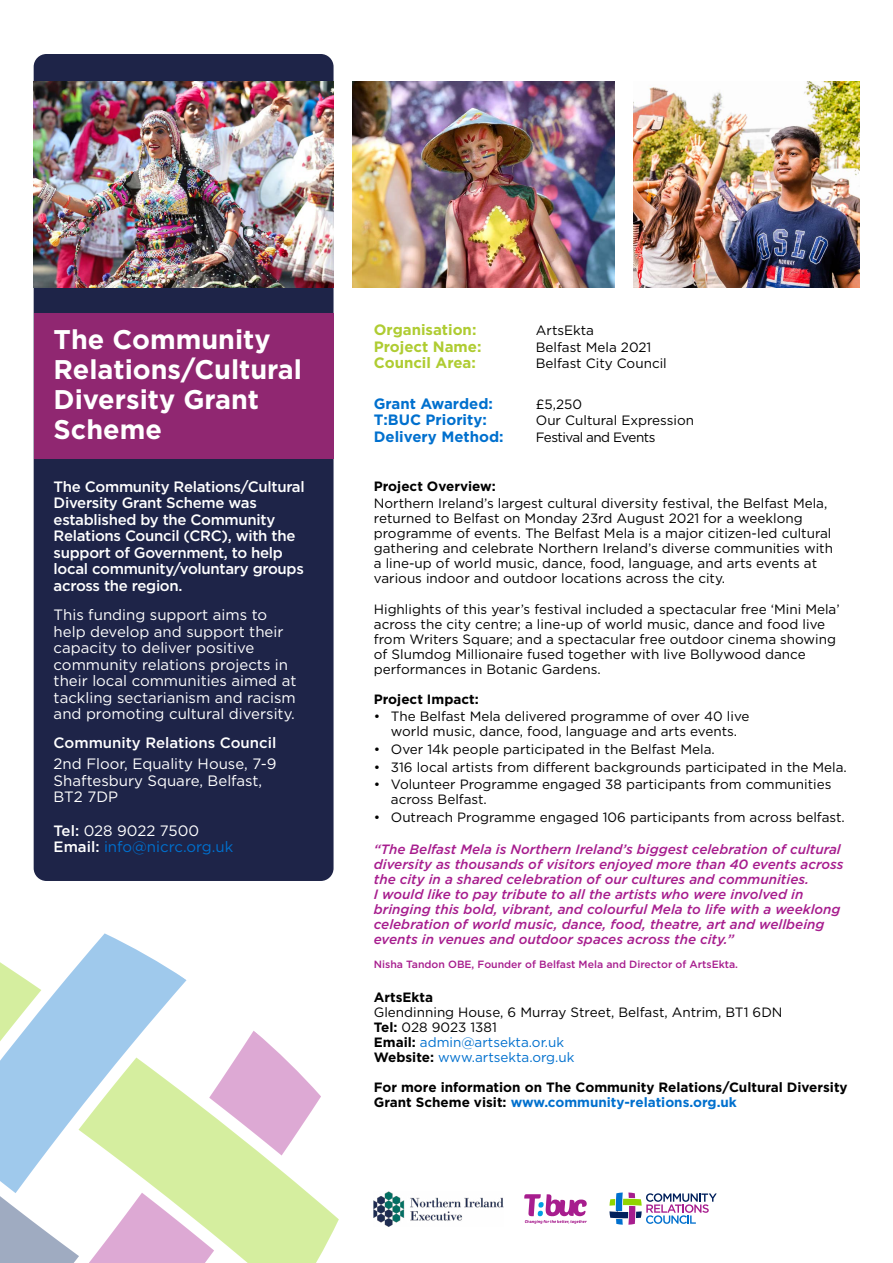
<style>
.page{position:relative;width:893px;height:1263px;background:#fff}
.page>*{position:absolute;margin:0;border:0;box-sizing:border-box;transform-origin:0 0}
.t1{font:700 27px/30px "Gotham";color:#fff}
.t2{font:15px/16.5px "Gotham";color:#fff}
.t3{font:500 15px/16.5px "Gotham";letter-spacing:-.02em;color:#fff}
.t4{font:700 15px "Gotham";color:#0070ce}
.t5{font:15px/16.5px "Gotham";color:#0070ce}
.t6{font:700 15px "Gotham";color:#afcc32}
.t7{font:13.5px/15px "Gotham";color:#000}
.t8{font:italic 500 13.5px/15px "Gotham";color:#a71d8e}
.t9{font:700 13.5px/15px "Gotham";color:#000}
.t10{font:13.5px "Gotham";letter-spacing:-.04em;color:#000}
.t11{font:500 10.5px "Gotham";color:#a71d8e}
.s1{font-weight:700}
.s2{color:#0070ce}
.s3{font-weight:500}
.s4{font-weight:500;color:#fff}
.s5{color:#fff}
</style>
<div class="page">
<svg style="left:0;top:1031px;width:283px;height:232px"></svg>
<svg style="left:0;top:933px;width:187px;height:260px;fill:#9fc9ec"></svg>
<svg style="left:79px;top:1057px;width:260px;height:206px"></svg>
<div style="left:34px;top:54px;width:300px;height:827px;background:#1e2448;border-radius:13px"></div>
<div style="left:34px;top:314px;width:300px;height:145px;background:#902771"></div>
<img style="left:34px;top:81px;width:300px;height:206px">
<img style="left:353px;top:81px;width:261px;height:206px">
<img style="left:633px;top:81px;width:226px;height:206px">
<svg style="left:609px;top:1192px;width:108px;height:33px"></svg>
<img style="left:374px;top:1191px;width:130px;height:36px">
<svg style="left:524px;top:1194px;width:63px;height:30px"></svg>
<p class="t1" style="left:54px;top:324px;width:250px">The Community<br>Relations/Cultural<br>Diversity Grant<br>Scheme</p>
<p class="t6" style="left:374px;top:320px;width:104px">Organisation:</p>
<p class="t7" style="left:536px;top:323px;width:60px">ArtsEkta</p>
<p class="t6" style="left:374px;top:336px;width:109px">Project Name:</p>
<p class="t7" style="left:536px;top:339px;width:117px">Belfast Mela 2021</p>
<p class="t6" style="left:374px;top:353px;width:104px">Council Area:</p>
<p class="t7" style="left:536px;top:356px;width:132px">Belfast City Council</p>
<p class="t4" style="left:374px;top:393px;width:121px">Grant Awarded:</p>
<p class="t7" style="left:536px;top:396px;width:48px">£5,250</p>
<p class="t4" style="left:374px;top:410px;width:114px">T:BUC Priority:</p>
<p class="t7" style="left:536px;top:413px;width:160px">Our Cultural Expression</p>
<p class="t4" style="left:374px;top:426px;width:131px">Delivery Method:</p>
<p class="t10" style="left:536px;top:430px;width:121px">Festival and Events</p>
<h5 class="t9" style="left:374px;top:478px;width:123px">Project Overview:</h5>
<p class="t7" style="left:374px;top:496px;width:461px">Northern Ireland’s largest cultural diversity festival, the Belfast Mela, returned to Belfast on Monday 23rd August 2021 for a weeklong programme of events. The Belfast Mela is a major citizen-led cultural gathering and celebrate Northern Ireland’s diverse communities with a line-up of world music, dance, food, language, and arts events at various indoor and outdoor locations across the city.</p>
<p class="t7" style="left:374px;top:601px;width:467px">Highlights of this year’s festival included a spectacular free ‘Mini Mela’ across the city centre; a line-up of world music, dance and food live from Writers Square; and a spectacular free outdoor cinema showing of Slumdog Millionaire fused together with live Bollywood dance performances in Botanic Gardens.</p>
<h5 class="t9" style="left:374px;top:691px;width:106px">Project Impact:</h5>
<p class="t7" style="left:374px;top:709px;width:377px;text-align:center">• The Belfast Mela delivered programme of over 40 live world music, dance, food, language and arts events.</p>
<p class="t7" style="left:374px;top:741px;width:342px">• Over 14k people participated in the Belfast Mela.</p>
<p class="t7" style="left:374px;top:759px;width:475px">• 316 local artists from different backgrounds participated in the Mela.</p>
<p class="t7" style="left:391px;top:776px;width:442px;text-indent:-17px">• Volunteer Programme engaged 38 participants from communities across Belfast.</p>
<p class="t7" style="left:374px;top:809px;width:472px">• Outreach Programme engaged 106 participants from across belfast.</p>
<p class="t8" style="left:374px;top:842px;width:471px">“The Belfast Mela is Northern Ireland’s biggest celebration of cultural diversity as thousands of visitors enjoyed more than 40 events across the city in a shared celebration of our cultures and communities.<br>I would like to pay tribute to all the artists who were involved in bringing this bold, vibrant, and colourful Mela to life with a weeklong celebration of world music, dance, food, theatre, art and wellbeing events in venues and outdoor spaces across the city.”</p>
<p class="t11" style="left:374px;top:957px;width:366px">Nisha Tandon OBE, Founder of Belfast Mela and Director of ArtsEkta.</p>
<h5 class="t9" style="left:374px;top:989px;width:61px">ArtsEkta</h5>
<p class="t7" style="left:374px;top:1004px;width:410px">Glendinning House, 6 Murray Street, Belfast, Antrim, BT1 6DN <span class="s1">Tel:</span> 028 9023 1381<br><span class="s1">Email:</span> <span class="s2">admin@artsekta.or.uk<br></span><span class="s1">Website:</span> <span class="s2">www.artsekta.org.uk</span></p>
<p class="t9" style="left:374px;top:1079px;width:475px">For more information on The Community Relations/Cultural Diversity<br>Grant Scheme visit: <span class="s2">www.community-relations.org.uk</span></p>
<p class="t3" style="left:54px;top:478px;width:252px">The Community Relations/Cultural<br>Diversity Grant Scheme was established by the Community<br>Relations Council (CRC), with the support of Government, to help local community/voluntary groups across the region.</p>
<p class="t2" style="left:54px;top:606px;width:244px">This funding support aims to help develop and support their capacity to deliver positive community relations projects in their local communities aimed at tackling sectarianism and racism and promoting cultural diversity.</p>
<p class="t2" style="left:54px;top:732px;width:225px;line-height:21px"><span class="s3">Community Relations Council<br></span>2nd Floor, Equality House, 7-9</p>
<p class="t2" style="left:54px;top:772px;width:210px">Shaftesbury Square, Belfast,<br>BT2 7DP</p>
<p class="t5" style="left:54px;top:822px;width:181px"><span class="s4">Tel:</span> <span class="s5">028 9022 7500<br></span><span class="s4">Email:</span> info@nicrc.org.uk</p>
</div>
